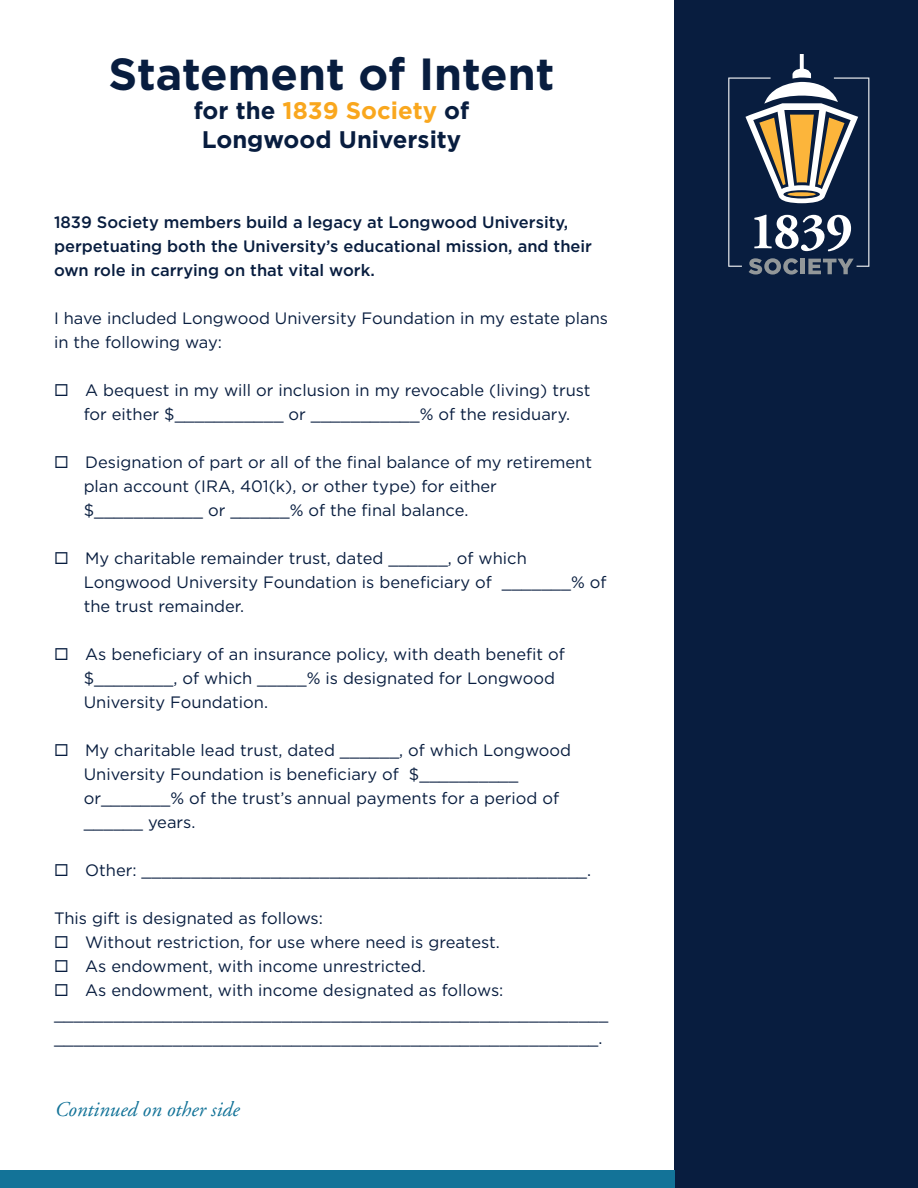
<style>
.page{position:relative;width:918px;height:1188px;background:#fff}
.page>*{position:absolute;margin:0;border:0;box-sizing:border-box;transform-origin:0 0}
.t1{font:700 45px "Gotham";color:#081d3f}
.t2{font:700 24px/28.8px "Gotham";color:#081d3f;text-align:center}
.t3{font:italic 21px "Adobe Garamond";color:#137398}
.t4{font:16.5px/24px "Gotham";color:#081d3f}
.t5{font:500 16.5px/24px "Gotham";color:#081d3f}
.s1{color:#f9a71e}
</style>
<div class="page">
<div style="left:674px;top:0;width:244px;height:1188px;background:#081d3f"></div>
<svg style="left:728px;top:54px;width:141px;height:221px"></svg>
<div style="left:0;top:1171px;width:674px;height:17px;background:#137398"></div>
<h1 class="t1" style="left:109px;top:44px;width:447px">Statement of Intent</h1>
<h2 class="t2" style="left:194px;top:96px;width:277px">for the <span class="s1">1839 Society</span> of<br>Longwood University</h2>
<p class="t5" style="left:54px;top:210px;width:540px">1839 Society members build a legacy at Longwood University, perpetuating both the University’s educational mission, and their own role in carrying on that vital work.</p>
<p class="t4" style="left:54px;top:305px;width:556px">I have included Longwood University Foundation in my estate plans in the following way:</p>
<p class="t4" style="left:54px;top:377px;width:538px;text-align:center">◻ A bequest in my will or inclusion in my revocable (living) trust for either $___________ or ___________% of the residuary.</p>
<p class="t4" style="left:84px;top:450px;width:510px;text-indent:-30px">◻ Designation of part or all of the final balance of my retirement plan account (IRA, 401(k), or other type) for either $___________ or ______% of the final balance.</p>
<p class="t4" style="left:84px;top:546px;width:524px;text-indent:-30px">◻ My charitable remainder trust, dated ______, of which<br>Longwood University Foundation is beneficiary of _______% of the trust remainder.</p>
<p class="t4" style="left:84px;top:642px;width:483px;text-indent:-30px">◻ As beneficiary of an insurance policy, with death benefit of $________, of which _____% is designated for Longwood<br>University Foundation.</p>
<p class="t4" style="left:84px;top:738px;width:489px;text-indent:-30px">◻ My charitable lead trust, dated ______, of which Longwood University Foundation is beneficiary of $__________ or_______% of the trust’s annual payments for a period of ______ years.</p>
<p class="t4" style="left:54px;top:858px;width:539px">◻ Other: _____________________________________________.</p>
<p class="t4" style="left:54px;top:906px;width:271px">This gift is designated as follows:</p>
<p class="t4" style="left:54px;top:930px;width:447px">◻ Without restriction, for use where need is greatest.</p>
<p class="t4" style="left:54px;top:954px;width:373px">◻ As endowment, with income unrestricted.</p>
<p class="t4" style="left:54px;top:978px;width:556px">◻ As endowment, with income designated as follows: ________________________________________________________ _______________________________________________________.</p>
<p class="t3" style="left:54px;top:1098px;width:186px">Continued on other side</p>
</div>
